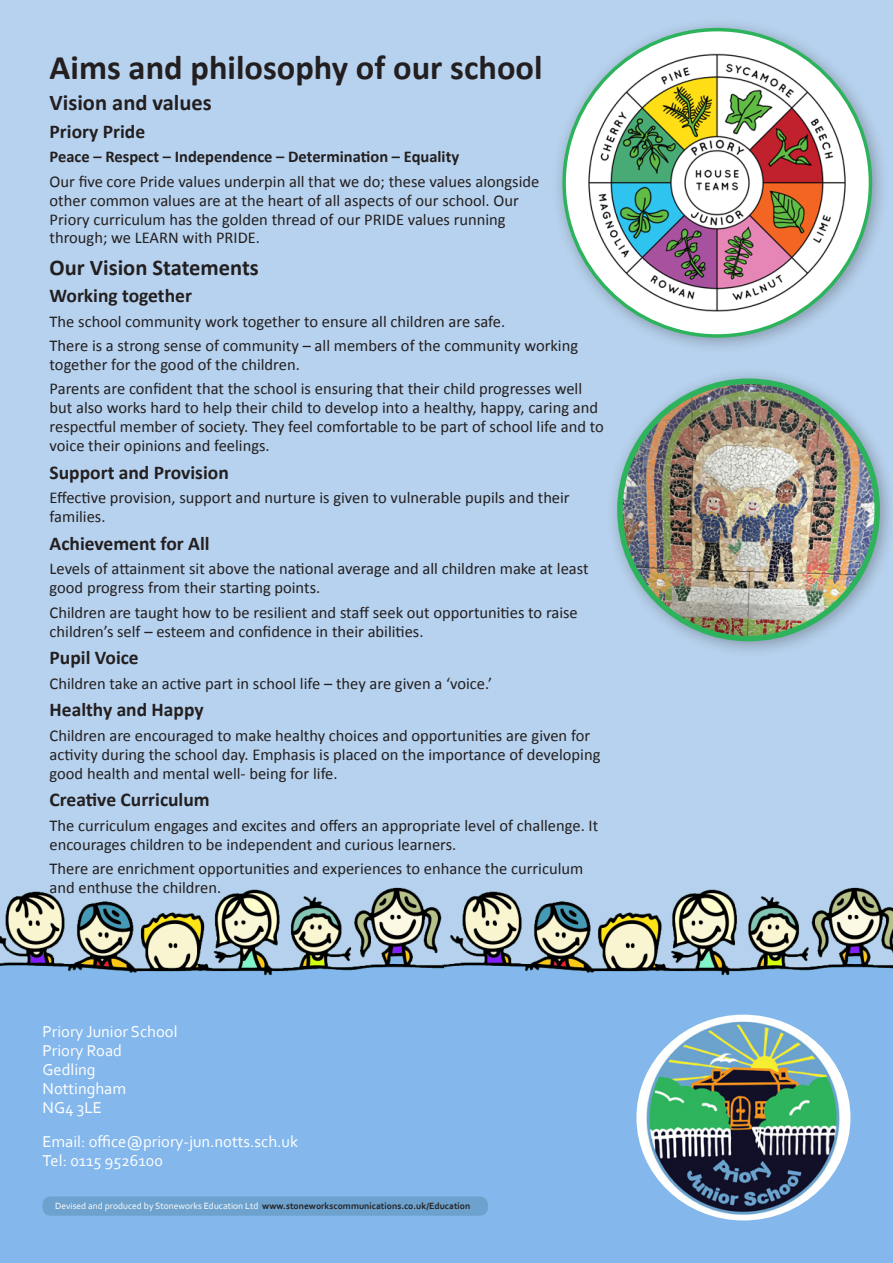
<style>
.page{position:relative;width:893px;height:1263px;background:#fff}
.page>*{position:absolute;margin:0;border:0;box-sizing:border-box;transform-origin:0 0}
.t1{font:700 34.5px "Calibri";color:#231f20}
.t2{font:700 22.5px "Calibri";color:#231f20}
.t3{font:700 19.5px "Calibri";color:#231f20}
.t4{font:16.5px/18.9px "Calibri";color:#231f20}
.t5{font:16.5px/18.9px "Corbel";color:#fff}
.t6{font:700 16.5px "Calibri";color:#231f20}
.t7{font:700 9.45px "Corbel";color:#231f20}
.s1{font-weight:400;color:#fff}
</style>
<div class="page">
<div style="left:0;top:0;width:893px;height:891px;background:#b7d2ee"></div>
<img style="left:0;top:887px;width:893px;height:376px">
<img style="left:636px;top:1015px;width:214px;height:205px">
<div style="left:43px;top:1196px;width:445px;height:20px;background:#6da2ce;border-radius:8px"></div>
<div style="left:606px;top:368px;width:287px;height:290px;background:#231f20;opacity:.33"></div>
<img style="left:620px;top:381px;width:257px;height:257px;border-radius:129px">
<div style="left:617px;top:378px;width:263px;height:263px;border:6px solid #2db35c;border-radius:50%"></div>
<div style="left:551px;top:17px;width:338px;height:338px;background:#231f20;opacity:.33"></div>
<img style="left:564px;top:30px;width:306px;height:306px;border-radius:153px">
<h1 class="t1" style="left:50px;top:46px;width:494px">Aims and philosophy of our school</h1>
<h2 class="t2" style="left:50px;top:89px;width:164px">Vision and values</h2>
<p class="t3" style="left:50px;top:119px;width:97px">Priory Pride</p>
<p class="t6" style="left:50px;top:147px;width:411px">Peace – Respect – Independence – Determination – Equality</p>
<p class="t4" style="left:50px;top:171px;width:491px">Our five core Pride values underpin all that we do; these values alongside other common values are at the heart of all aspects of our school. Our Priory curriculum has the golden thread of our PRIDE values running through; we LEARN with PRIDE.</p>
<h2 class="t2" style="left:50px;top:253px;width:211px">Our Vision Statements</h2>
<p class="t3" style="left:50px;top:284px;width:144px">Working together</p>
<p class="t4" style="left:50px;top:308px;width:530px;line-height:24.3px">The school community work together to ensure all children are safe.<br>There is a strong sense of community – all members of the community working</p>
<p class="t4" style="left:50px;top:352px;width:534px;line-height:24.3px">together for the good of the children.<br>Parents are confident that the school is ensuring that their child progresses well</p>
<p class="t4" style="left:50px;top:398px;width:556px">but also works hard to help their child to develop into a healthy, happy, caring and respectful member of society. They feel comfortable to be part of school life and to voice their opinions and feelings.</p>
<p class="t3" style="left:50px;top:460px;width:181px">Support and Provision</p>
<p class="t4" style="left:50px;top:487px;width:522px">Effective provision, support and nurture is given to vulnerable pupils and their families.</p>
<p class="t3" style="left:50px;top:531px;width:162px">Achievement for All</p>
<p class="t4" style="left:50px;top:558px;width:540px">Levels of attainment sit above the national average and all children make at least good progress from their starting points.</p>
<p class="t4" style="left:50px;top:602px;width:530px">Children are taught how to be resilient and staff seek out opportunities to raise children’s self – esteem and confidence in their abilities.</p>
<p class="t3" style="left:50px;top:646px;width:91px">Pupil Voice</p>
<p class="t4" style="left:50px;top:673px;width:444px">Children take an active part in school life – they are given a ‘voice.’</p>
<p class="t3" style="left:50px;top:698px;width:156px">Healthy and Happy</p>
<p class="t4" style="left:50px;top:725px;width:552px">Children are encouraged to make healthy choices and opportunities are given for activity during the school day. Emphasis is placed on the importance of developing good health and mental well- being for life.</p>
<p class="t3" style="left:50px;top:788px;width:162px">Creative Curriculum</p>
<p class="t4" style="left:50px;top:815px;width:550px">The curriculum engages and excites and offers an appropriate level of challenge. It encourages children to be independent and curious learners.</p>
<p class="t4" style="left:50px;top:858px;width:535px">There are enrichment opportunities and experiences to enhance the curriculum and enthuse the children.</p>
<p class="t5" style="left:43px;top:1022px;width:136px">Priory Junior School<br>Priory Road<br>Gedling<br>Nottingham<br>NG4 3LE</p>
<p class="t5" style="left:43px;top:1131px;width:257px">Email: office@priory-jun.notts.sch.uk<br>Tel: 0115 9526100</p>
<p class="t7" style="left:55px;top:1200px;width:417px"><span class="s1">Devised and produced by Stoneworks Education Ltd</span> www.stoneworkscommunications.co.uk/Education</p>
</div>
